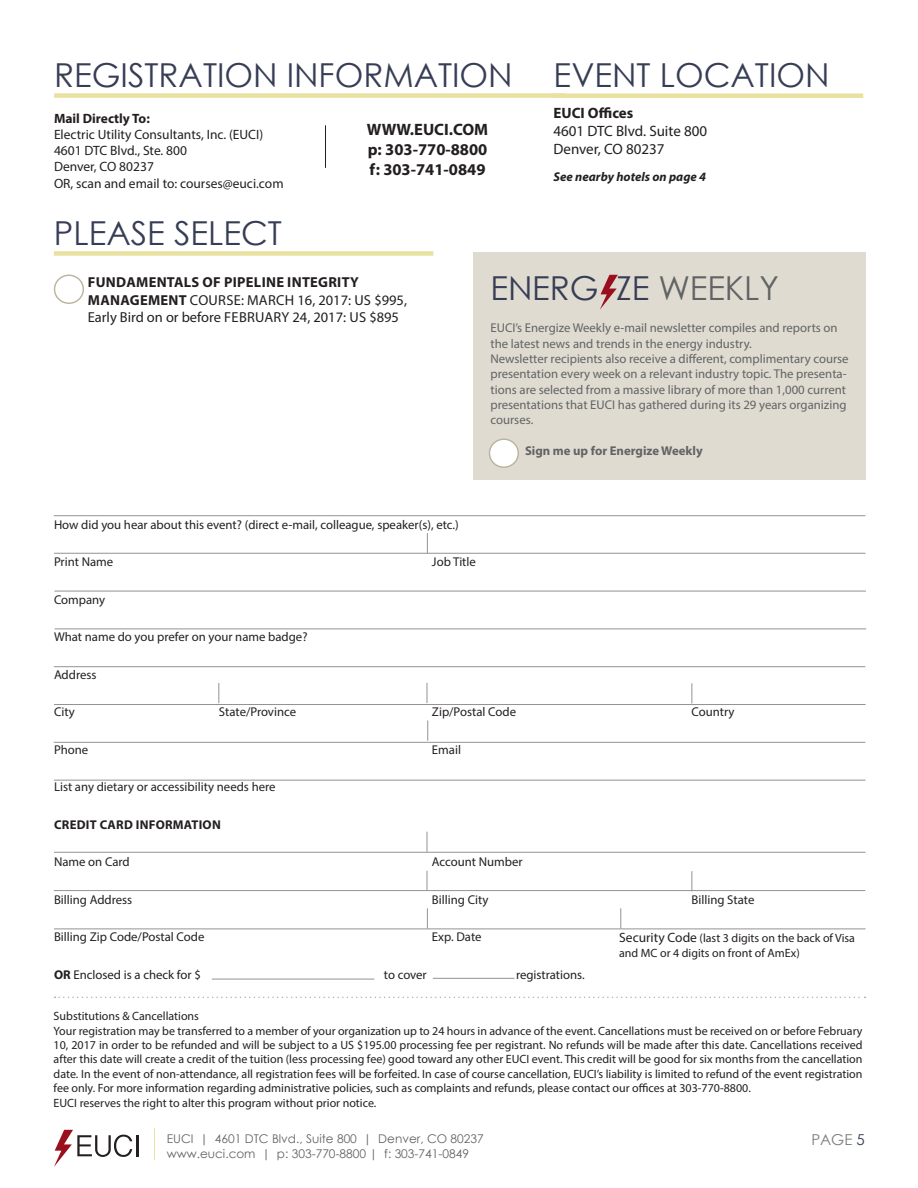
<style>
.page{position:relative;width:918px;height:1188px;background:#fff}
.page>*{position:absolute;margin:0;border:0;box-sizing:border-box;transform-origin:0 0}
.New_Header{font:33px "Century Gothic";color:#363d55}
.t1{font:700 16.5px "Myriad Pro";color:#231f20}
.t2{font:15px "Myriad Pro";color:#231f20}
.t3{font:700 15px "Myriad Pro";color:#231f20}
.t4{font:15px "Century Gothic";color:#7d7c7a}
.t5{font:14.4px "Myriad Pro";color:#231f20}
.t6{font:700 14.4px "Myriad Pro";letter-spacing:.02em;color:#231f20}
.t7{font:13.5px "Myriad Pro";color:#231f20}
.t8{font:700 13.5px "Myriad Pro";color:#231f20}
.t9{font:12.75px "Myriad Pro";color:#231f20}
.t10{font:12.75px/15.3px "Myriad Pro";color:#626365}
.t11{font:700 12.75px "Myriad Pro";color:#626365}
.t12{font:italic 700 12.75px "Myriad Pro";color:#231f20}
.t13{font:700 12.75px "Myriad Pro";letter-spacing:.02em;color:#231f20}
.t14{font:12px/14.4px "Myriad Pro";color:#231f20;text-align:justify}
.t15{font:12px "Century Gothic";color:#626365}
.s1{font-weight:700}
.s2{color:#626365}
.s3{font-size:13.5px}
.s4{color:#363d55}
</style>
<div class="page">
<div style="left:474px;top:253px;width:392px;height:227px;background:#dfdbd1"></div>
<hr style="left:137px;top:1135px;width:2px;height:21px;background:#231f20">
<svg style="left:54px;top:1130px;width:78px;height:37px"></svg>
<hr style="left:154px;top:1128px;width:1px;height:32px;background:#e9e1a0">
<div style="left:54px;top:251px;width:379px;height:5px;background:#e9e1a0"></div>
<svg style="left:55px;top:997px;width:811px;height:1px"></svg>
<div style="left:54px;top:93px;width:512px;height:5px;background:#e9e1a0"></div>
<hr style="left:325px;top:125px;width:1px;height:43px;background:#231f20">
<div style="left:54px;top:275px;width:30px;height:29px;border:1px solid #b9b49f;border-radius:50%"></div>
<div style="left:554px;top:93px;width:309px;height:5px;background:#e9e1a0"></div>
<svg style="left:600px;top:275px;width:18px;height:35px"></svg>
<div style="left:489px;top:439px;width:29px;height:28px;background:#fff;border-radius:50%"></div>
<div style="left:489px;top:439px;width:30px;height:29px;border:1px solid #b9b49f;border-radius:50%"></div>
<hr style="left:54px;top:515px;width:811px;height:1px;background:#959293">
<hr style="left:54px;top:553px;width:812px;height:1px;background:#959293">
<hr style="left:54px;top:591px;width:812px;height:1px;background:#959293">
<hr style="left:55px;top:629px;width:811px;height:1px;background:#959293">
<hr style="left:54px;top:666px;width:811px;height:1px;background:#959293">
<hr style="left:54px;top:704px;width:812px;height:1px;background:#959293">
<hr style="left:54px;top:742px;width:811px;height:1px;background:#959293">
<hr style="left:54px;top:780px;width:812px;height:1px;background:#959293">
<hr style="left:54px;top:852px;width:812px;height:1px;background:#959293">
<hr style="left:54px;top:890px;width:811px;height:1px;background:#959293">
<hr style="left:54px;top:929px;width:812px;height:1px;background:#959293">
<hr style="left:212px;top:979px;width:162px;height:1px;background:#959293">
<hr style="left:433px;top:978px;width:82px;height:1px;background:#959293">
<svg style="left:427px;top:533px;width:1px;height:20px"></svg>
<svg style="left:427px;top:683px;width:1px;height:20px"></svg>
<svg style="left:427px;top:720px;width:1px;height:21px"></svg>
<svg style="left:427px;top:832px;width:1px;height:20px"></svg>
<svg style="left:427px;top:871px;width:1px;height:19px"></svg>
<svg style="left:427px;top:908px;width:1px;height:21px"></svg>
<svg style="left:218px;top:683px;width:1px;height:20px"></svg>
<svg style="left:692px;top:683px;width:1px;height:20px"></svg>
<svg style="left:692px;top:871px;width:1px;height:19px"></svg>
<svg style="left:620px;top:908px;width:1px;height:21px"></svg>
<p class="New_Header" style="left:54px;top:52px;width:460px">REGISTRATION INFORMATION</p>
<p class="t8" style="left:54px;top:109px;width:97px">Mail Directly To:</p>
<p class="t7" style="left:54px;top:126px;width:211px">Electric Utility Consultants, Inc. (EUCI)</p>
<p class="t7" style="left:54px;top:142px;width:135px">4601 DTC Blvd., Ste. 800</p>
<p class="t7" style="left:54px;top:158px;width:101px">Denver, CO 80237</p>
<p class="t7" style="left:54px;top:175px;width:231px">OR, scan and email to: courses@euci.com</p>
<p class="t1" style="left:367px;top:119px;width:123px">WWW.EUCI.COM</p>
<p class="t1" style="left:368px;top:139px;width:121px">p: 303-770-8800</p>
<p class="t1" style="left:370px;top:159px;width:117px">f: 303-741-0849</p>
<p class="New_Header" style="left:54px;top:210px;width:230px">PLEASE SELECT</p>
<p class="New_Header" style="left:554px;top:52px;width:277px">EVENT LOCATION</p>
<p class="t3" style="left:554px;top:103px;width:81px">EUCI Offices</p>
<p class="t2" style="left:554px;top:122px;width:155px">4601 DTC Blvd. Suite 800</p>
<p class="t2" style="left:554px;top:140px;width:113px">Denver, CO 80237</p>
<p class="t12" style="left:554px;top:168px;width:154px">See nearby hotels on page 4</p>
<p class="t6" style="left:88px;top:273px;width:272px">FUNDAMENTALS OF PIPELINE INTEGRITY</p>
<p class="t5" style="left:88px;top:291px;width:321px"><span class="s1">MANAGEMENT</span> COURSE: MARCH 16, 2017: US $995,</p>
<p class="t5" style="left:88px;top:308px;width:313px">Early Bird on or before FEBRUARY 24, 2017: US $895</p>
<p class="New_Header" style="left:490px;top:265px;width:290px">ENERG ZE <span class="s2">WEEKLY</span></p>
<p class="t10" style="left:490px;top:320px;width:349px">EUCI’s Energize Weekly e-mail newsletter compiles and reports on the latest news and trends in the energy industry.</p>
<p class="t10" style="left:490px;top:351px;width:360px">Newsletter recipients also receive a different, complimentary course presentation every week on a relevant industry topic. The presenta&shy;tions are selected from a massive library of more than 1,000 current presentations that EUCI has gathered during its 29 years organizing courses.</p>
<p class="t11" style="left:525px;top:442px;width:179px">Sign me up for Energize Weekly</p>
<p class="t9" style="left:54px;top:517px;width:406px">How did you hear about this event? (direct e-mail, colleague, speaker(s), etc.)</p>
<p class="t9" style="left:54px;top:554px;width:61px">Print Name</p>
<p class="t9" style="left:432px;top:554px;width:45px">Job Title</p>
<p class="t9" style="left:54px;top:592px;width:53px">Company</p>
<p class="t9" style="left:54px;top:629px;width:255px">What name do you prefer on your name badge?</p>
<p class="t9" style="left:54px;top:667px;width:44px">Address</p>
<p class="t9" style="left:54px;top:704px;width:22px">City</p>
<p class="t9" style="left:219px;top:704px;width:79px">State/Province</p>
<p class="t9" style="left:432px;top:704px;width:86px">Zip/Postal Code</p>
<p class="t9" style="left:692px;top:704px;width:45px">Country</p>
<p class="t9" style="left:54px;top:742px;width:36px">Phone</p>
<p class="t9" style="left:432px;top:742px;width:31px">Email</p>
<p class="t9" style="left:54px;top:779px;width:223px">List any dietary or accessibility needs here</p>
<p class="t13" style="left:54px;top:816px;width:168px">CREDIT CARD INFORMATION</p>
<p class="t9" style="left:54px;top:854px;width:77px">Name on Card</p>
<p class="t9" style="left:432px;top:854px;width:92px">Account Number</p>
<p class="t9" style="left:54px;top:892px;width:80px">Billing Address</p>
<p class="t9" style="left:432px;top:892px;width:58px">Billing City</p>
<p class="t9" style="left:692px;top:892px;width:64px">Billing State</p>
<p class="t9" style="left:54px;top:929px;width:152px">Billing Zip Code/Postal Code</p>
<p class="t9" style="left:432px;top:929px;width:51px">Exp. Date</p>
<p class="t9" style="left:54px;top:967px;width:148px"><span class="s1">OR</span> Enclosed is a check for $</p>
<p class="t9" style="left:384px;top:967px;width:44px">to cover</p>
<p class="t9" style="left:516px;top:967px;width:70px">registrations.</p>
<p class="t14" style="left:619px;top:931px;width:237px"><span class="s3">Security Code</span> (last 3 digits on the back of Visa and MC or 4 digits on front of AmEx)</p>
<p class="t14" style="left:54px;top:1009px;width:147px">Substitutions &amp; Cancellations</p>
<p class="t14" style="left:54px;top:1023px;width:810px">Your registration may be transferred to a member of your organization up to 24 hours in advance of the event. Cancellations must be received on or before February 10, 2017 in order to be refunded and will be subject to a US $195.00 processing fee per registrant. No refunds will be made after this date. Cancellations received after this date will create a credit of the tuition (less processing fee) good toward any other EUCI event. This credit will be good for six months from the cancellation date. In the event of non-attendance, all registration fees will be forfeited. In case of course cancellation, EUCI’s liability is limited to refund of the event registration fee only. For more information regarding administrative policies, such as complaints and refunds, please contact our offices at 303-770-8800.</p>
<p class="t14" style="left:54px;top:1095px;width:324px">EUCI reserves the right to alter this program without prior notice.</p>
<p class="t15" style="left:167px;top:1130px;width:318px">EUCI | 4601 DTC Blvd., Suite 800 | Denver, CO 80237</p>
<p class="t4" style="left:811px;top:1129px;width:55px">PAGE <span class="s4">5</span></p>
<p class="t15" style="left:167px;top:1145px;width:304px">www.euci.com | p: 303-770-8800 | f: 303-741-0849</p>
</div>
